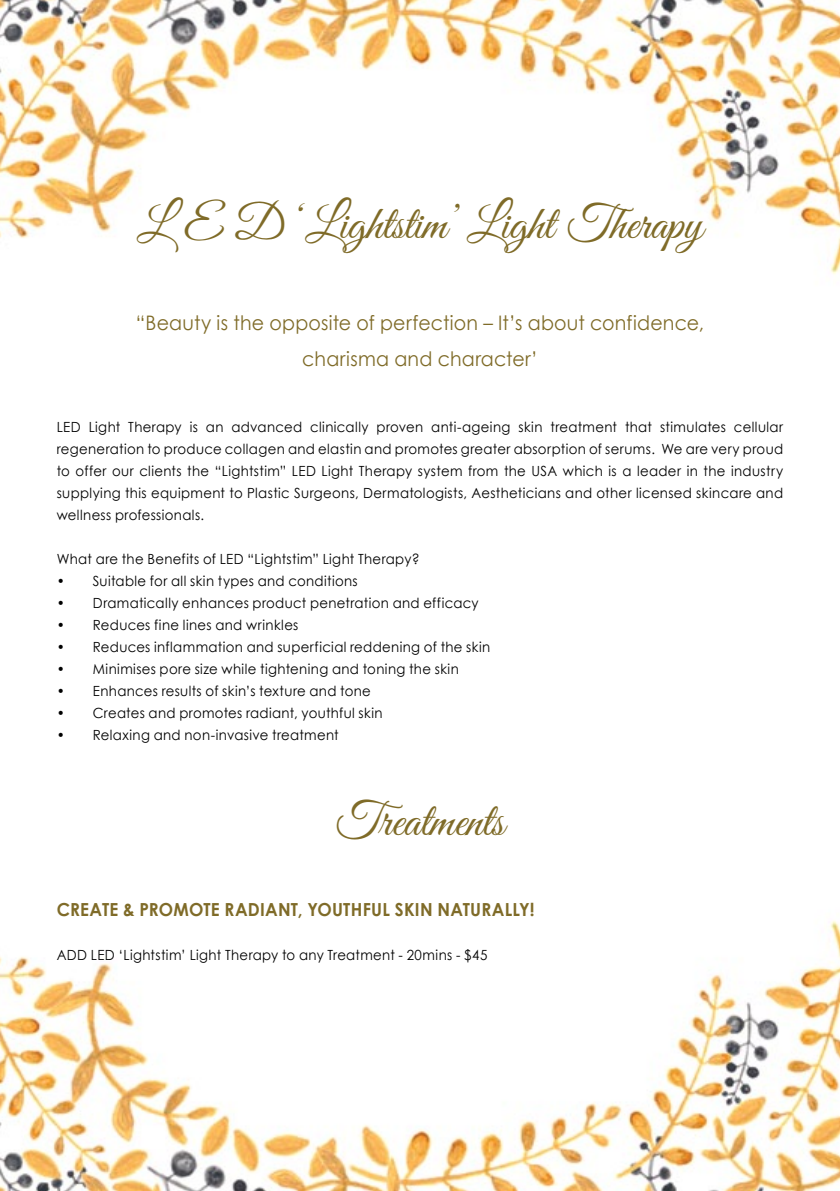
<style>
.page{position:relative;width:840px;height:1191px;background:#fff}
.page>*{position:absolute;margin:0;border:0;box-sizing:border-box;transform-origin:0 0}
.t1{font:48px "Great Vibes";color:#7f6b28}
.t2{font:20px/36px "Century Gothic";letter-spacing:.01em;color:#7f6b28;text-align:center;scale:.95 1}
.t3{font:700 18px "Century Gothic";letter-spacing:.01em;color:#7f6b28;scale:.95 1}
.t4{font:14px/22px "Century Gothic";letter-spacing:.025em;color:#000;text-align:justify;scale:.95 1}
</style>
<div class="page">
<img style="left:0;top:0;width:839px;height:1191px">
<h1 class="t1" style="left:137px;top:197px;width:567px">L E D ‘Lightstim’ Light Therapy</h1>
<h2 class="t2" style="left:136px;top:304px;width:599px">“Beauty is the opposite of perfection – It’s about confidence, charisma and character’</h2>
<p class="t4" style="left:57px;top:415px;width:765px">LED Light Therapy is an advanced clinically proven anti-ageing skin treatment that stimulates cellular regeneration to produce collagen and elastin and promotes greater absorption of serums. We are very proud to offer our clients the “Lightstim” LED Light Therapy system from the USA which is a leader in the industry supplying this equipment to Plastic Surgeons, Dermatologists, Aestheticians and other licensed skincare and wellness professionals.</p>
<p class="t4" style="left:57px;top:547px;width:383px">What are the Benefits of LED “Lightstim” Light Therapy?</p>
<p class="t4" style="left:57px;top:569px;width:318px">• Suitable for all skin types and conditions</p>
<p class="t4" style="left:57px;top:591px;width:445px">• Dramatically enhances product penetration and efficacy</p>
<p class="t4" style="left:57px;top:613px;width:256px">• Reduces fine lines and wrinkles</p>
<p class="t4" style="left:57px;top:635px;width:457px">• Reduces inflammation and superficial reddening of the skin</p>
<p class="t4" style="left:57px;top:657px;width:424px">• Minimises pore size while tightening and toning the skin</p>
<p class="t4" style="left:57px;top:679px;width:332px">• Enhances results of skin’s texture and tone</p>
<p class="t4" style="left:57px;top:701px;width:344px">• Creates and promotes radiant, youthful skin</p>
<p class="t4" style="left:57px;top:723px;width:298px">• Relaxing and non-invasive treatment</p>
<h1 class="t1" style="left:335px;top:794px;width:170px">Treatments</h1>
<p class="t3" style="left:57px;top:898px;width:376px">CREATE &amp; PROMOTE RADIANT, YOUTHFUL SKIN</p>
<p class="t3" style="left:437px;top:898px;width:103px">NATURALLY!</p>
<p class="t4" style="left:57px;top:943px;width:454px">ADD LED ‘Lightstim’ Light Therapy to any Treatment - 20mins - $45</p>
</div>
